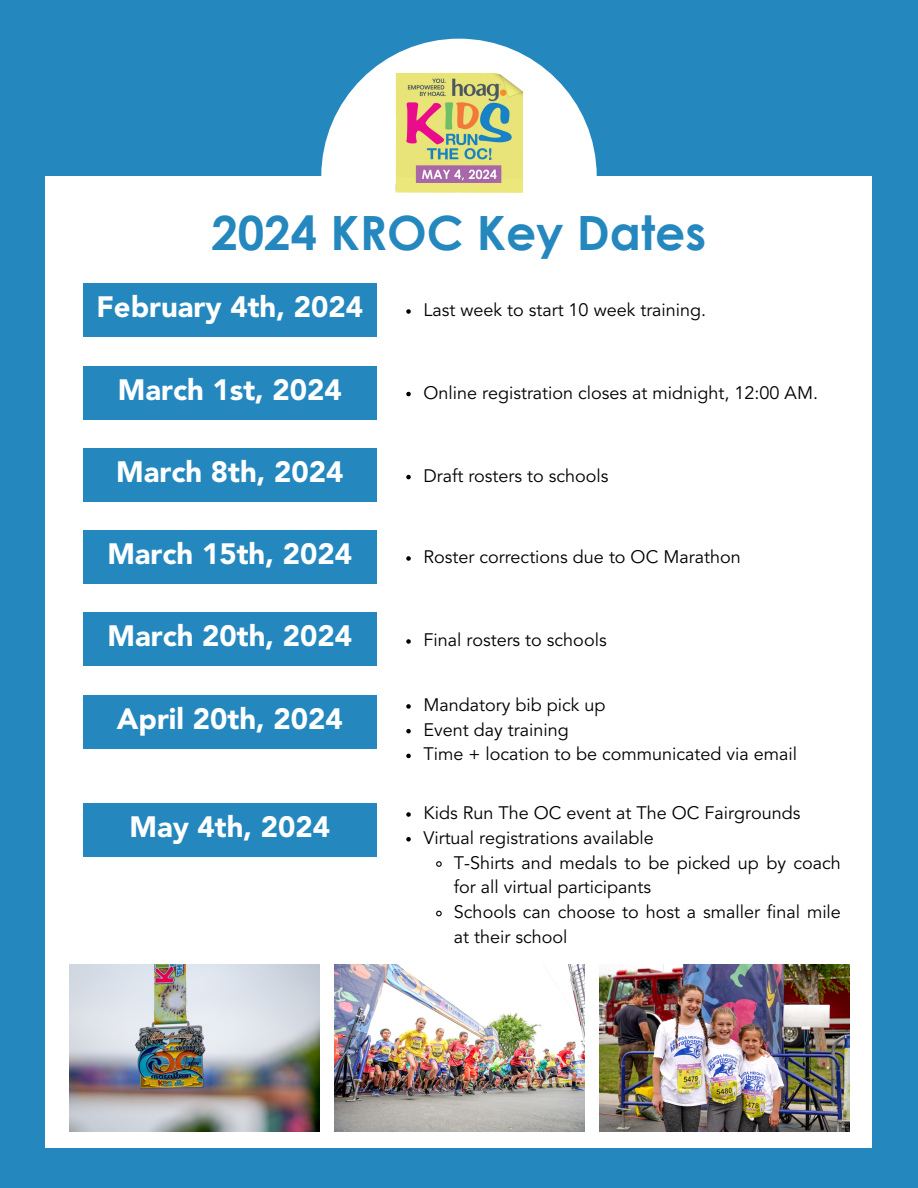
<style>
.page{position:relative;width:918px;height:1188px;background:#2488bf}
.page>*{position:absolute;margin:0;border:0;box-sizing:border-box;transform-origin:0 0}
.t1{font:700 47.25px "Century Gothic";color:#2488bf}
.t2{font:900 29.25px "Avenir LT Std";color:#fff}
.t3{font:18px/24.8px "Avenir LT Std";color:#000}
</style>
<div class="page">
<div style="left:321px;top:39px;width:276px;height:275px;background:#fff;border-radius:50%"></div>
<div style="left:46px;top:176px;width:826px;height:972px;background:#fff"></div>
<img style="left:599px;top:965px;width:250px;height:166px">
<img style="left:69px;top:965px;width:250px;height:166px">
<img style="left:334px;top:965px;width:250px;height:166px">
<div style="left:83px;top:283px;width:293px;height:54px;background:#2488bf"></div>
<div style="left:83px;top:366px;width:293px;height:54px;background:#2488bf"></div>
<div style="left:83px;top:448px;width:293px;height:54px;background:#2488bf"></div>
<div style="left:83px;top:530px;width:293px;height:54px;background:#2488bf"></div>
<div style="left:83px;top:613px;width:293px;height:53px;background:#2488bf"></div>
<div style="left:83px;top:695px;width:293px;height:54px;background:#2488bf"></div>
<div style="left:83px;top:803px;width:293px;height:54px;background:#2488bf"></div>
<img style="left:395px;top:73px;width:128px;height:120px">
<svg style="left:406px;top:309px;width:5px;height:5px"></svg>
<svg style="left:406px;top:392px;width:5px;height:4px"></svg>
<svg style="left:406px;top:475px;width:5px;height:4px"></svg>
<svg style="left:406px;top:556px;width:5px;height:5px"></svg>
<svg style="left:406px;top:639px;width:5px;height:5px"></svg>
<svg style="left:406px;top:704px;width:5px;height:5px"></svg>
<svg style="left:406px;top:729px;width:5px;height:4px"></svg>
<svg style="left:406px;top:754px;width:5px;height:4px"></svg>
<svg style="left:406px;top:812px;width:5px;height:5px"></svg>
<svg style="left:406px;top:837px;width:5px;height:5px"></svg>
<svg style="left:436px;top:861px;width:6px;height:6px"></svg>
<svg style="left:436px;top:910px;width:6px;height:7px"></svg>
<p class="t1" style="left:211px;top:202px;width:496px">2024 KROC Key Dates</p>
<p class="t2" style="left:97px;top:295px;width:268px">February 4th, 2024</p>
<p class="t3" style="left:423px;top:299px;width:284px">Last week to start 10 week training.</p>
<p class="t2" style="left:118px;top:378px;width:226px">March 1st, 2024</p>
<p class="t2" style="left:116px;top:460px;width:229px">March 8th, 2024</p>
<p class="t2" style="left:107px;top:542px;width:246px">March 15th, 2024</p>
<p class="t2" style="left:107px;top:624px;width:246px">March 20th, 2024</p>
<p class="t2" style="left:117px;top:707px;width:227px">April 20th, 2024</p>
<p class="t2" style="left:129px;top:815px;width:202px">May 4th, 2024</p>
<p class="t3" style="left:423px;top:382px;width:396px">Online registration closes at midnight, 12:00 AM.</p>
<p class="t3" style="left:423px;top:465px;width:187px">Draft rosters to schools</p>
<p class="t3" style="left:423px;top:546px;width:319px">Roster corrections due to OC Marathon</p>
<p class="t3" style="left:423px;top:629px;width:185px">Final rosters to schools</p>
<p class="t3" style="left:423px;top:694px;width:184px">Mandatory bib pick up</p>
<p class="t3" style="left:423px;top:719px;width:147px">Event day training</p>
<p class="t3" style="left:423px;top:743px;width:375px">Time + location to be communicated via email</p>
<p class="t3" style="left:423px;top:802px;width:379px">Kids Run The OC event at The OC Fairgrounds</p>
<p class="t3" style="left:423px;top:827px;width:232px">Virtual registrations available</p>
<p class="t3" style="left:454px;top:852px;width:388px">T-Shirts and medals to be picked up by coach for all virtual participants</p>
<p class="t3" style="left:454px;top:901px;width:389px">Schools can choose to host a smaller final mile at their school</p>
</div>
